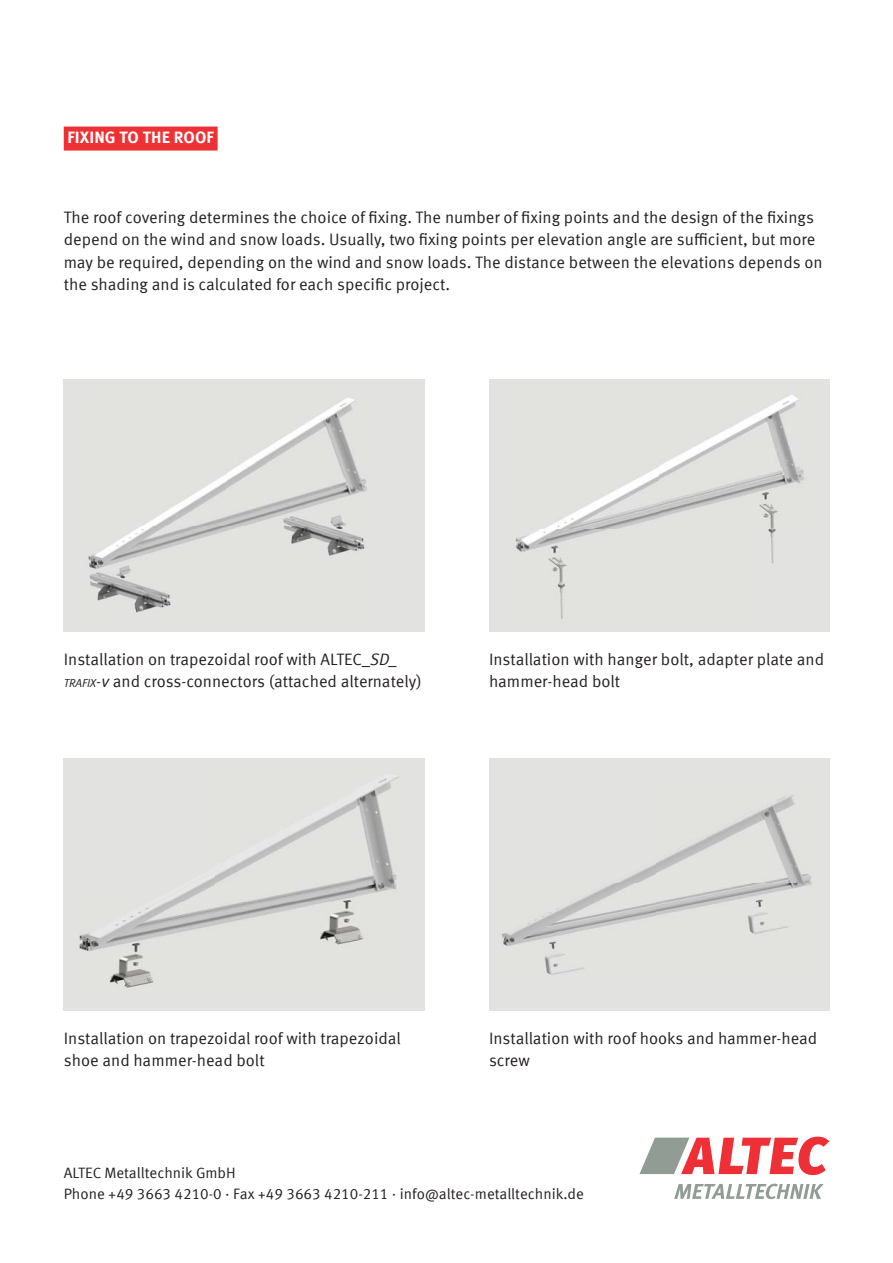
<style>
.page{position:relative;width:893px;height:1263px;background:#fff}
.page>*{position:absolute;margin:0;border:0;box-sizing:border-box;transform-origin:0 0}
.t1{font:16.5px/22.5px "Meta Offc Norm";color:#231f20}
.t2{font:700 16.5px "Meta Offc";letter-spacing:.005em;color:#fff}
.t3{font:15px/21px "Meta Offc Norm";color:#231f20}
.s1{font-family:"Meta Offc Norm Ita"}
.s2{font-family:"Meta Offc Norm Ita";font-size:11.55px}
</style>
<div class="page">
<svg style="left:639px;top:1137px;width:190px;height:38px"></svg>
<svg style="left:674px;top:1184px;width:150px;height:15px"></svg>
<div style="left:64px;top:379px;width:361px;height:253px;background:#e2e3e0"></div>
<img style="left:88px;top:398px;width:279px;height:215px">
<div style="left:489px;top:379px;width:340px;height:253px;background:#e2e3e0"></div>
<img style="left:515px;top:395px;width:289px;height:224px">
<div style="left:64px;top:758px;width:361px;height:252px;background:#e2e3e0"></div>
<img style="left:79px;top:777px;width:320px;height:211px">
<div style="left:489px;top:758px;width:340px;height:252px;background:#e2e3e0"></div>
<img style="left:502px;top:795px;width:310px;height:180px">
<div style="left:64px;top:127px;width:154px;height:24px;background:#ee3135"></div>
<p class="t2" style="left:67px;top:124px;width:148px">FIXING TO THE ROOF</p>
<p class="t1" style="left:64px;top:205px;width:760px">The roof covering determines the choice of fixing. The number of fixing points and the design of the fixings depend on the wind and snow loads. Usually, two fixing points per elevation angle are sufficient, but more may be required, depending on the wind and snow loads. The distance between the elevations depends on the shading and is calculated for each specific project.</p>
<p class="t1" style="left:64px;top:647px;width:360px">Installation on trapezoidal roof with ALTEC_<span class="s1">SD_<br></span><span class="s2">TRAFIX</span><span class="s1">-v</span> and cross-connectors (attached alternately)</p>
<p class="t1" style="left:489px;top:647px;width:337px">Installation with hanger bolt, adapter plate and hammer-head bolt</p>
<p class="t1" style="left:64px;top:1026px;width:339px">Installation on trapezoidal roof with trapezoidal shoe and hammer-head bolt</p>
<p class="t1" style="left:489px;top:1026px;width:330px">Installation with roof hooks and hammer-head screw</p>
<p class="t3" style="left:64px;top:1162px;width:522px">ALTEC Metalltechnik GmbH<br>Phone +49 3663 4210-0 · Fax +49 3663 4210-211 · info@altec-metalltechnik.de</p>
</div>
